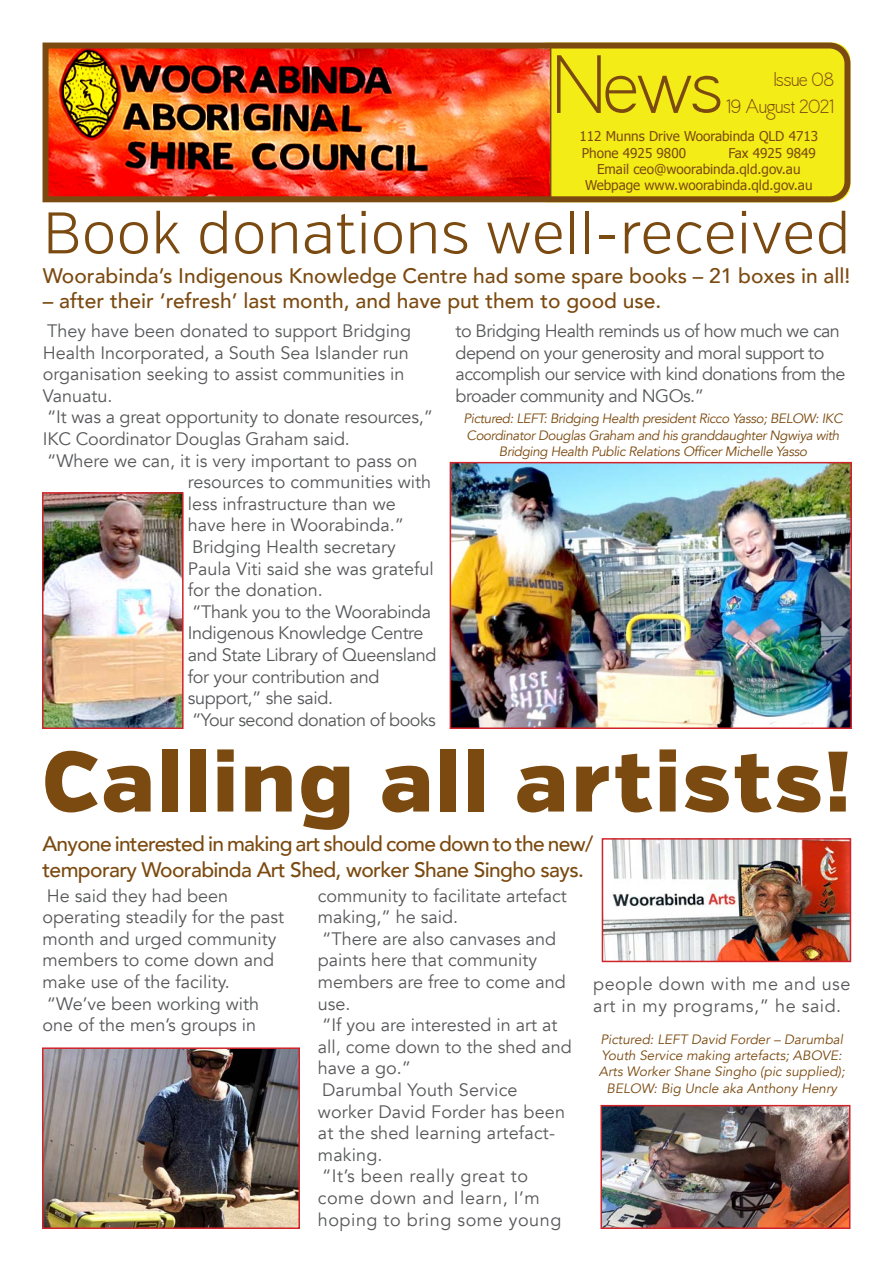
<style>
.page{position:relative;width:893px;height:1263px;background:#fff}
.page>*{position:absolute;margin:0;border:0;box-sizing:border-box;transform-origin:0 0}
.t1{font:93px "Quaver Sans";color:#7b4a10}
.Heads{font:900 85.5px "Verb";letter-spacing:.04em;color:#7b4a10}
.Heads-2{font:300 58.5px "Verb";color:#7b4a10}
.t2{font:22.5px "Quaver Sans";color:#7b4a10}
._1st_Par{font:500 21px "Avenir";color:#7b4a10}
._1st_Par-2{font:500 21px/25.2px "Avenir";letter-spacing:-.035em;color:#7b4a10}
.t3{font:18px/21.6px "Avenir";color:#57585a}
.t4{font:18px/21.6px "Avenir";letter-spacing:-.03em;color:#57585a}
.t5{font:18px/21.6px "Avenir";letter-spacing:-.02em;color:#57585a}
.t6{font:18px/21.6px "Avenir";letter-spacing:.03em;color:#57585a}
.t7{font:italic 13.5px/16.2px "Avenir";letter-spacing:-.03em;color:#7b4a10;text-align:center}
.t8{font:italic 13.5px/16.2px "Avenir";color:#7b4a10;text-align:center}
.t9{font:13.5px "Tahoma";color:#7b4a10}
</style>
<div class="page">
<img style="left:42px;top:42px;width:809px;height:161px">
<hr style="left:550px;top:45px;width:1px;height:155px;background:#7b4a10">
<img style="left:605px;top:841px;width:243px;height:118px">
<div style="left:602px;top:838px;width:249px;height:124px;border:2px solid #d1232a"></div>
<img style="left:603px;top:1108px;width:244px;height:118px">
<div style="left:600px;top:1105px;width:250px;height:124px;border:2px solid #d1232a"></div>
<img style="left:45px;top:1050px;width:252px;height:176px">
<div style="left:42px;top:1047px;width:258px;height:182px;border:2px solid #d1232a"></div>
<img style="left:45px;top:495px;width:136px;height:231px">
<div style="left:42px;top:492px;width:142px;height:237px;border:2px solid #d1232a"></div>
<img style="left:453px;top:465px;width:396px;height:261px">
<div style="left:450px;top:462px;width:402px;height:267px;border:2px solid #d1232a"></div>
<p class="t1" style="left:554px;top:38px;width:170px">News</p>
<p class="t2" style="left:774px;top:68px;width:61px">Issue 08</p>
<p class="t2" style="left:726px;top:95px;width:109px">19 August 2021</p>
<p class="t9" style="left:579px;top:127px;width:240px">112 Munns Drive Woorabinda QLD 4713</p>
<p class="t9" style="left:582px;top:144px;width:106px">Phone 4925 9800</p>
<p class="t9" style="left:728px;top:144px;width:89px">Fax 4925 9849</p>
<p class="t9" style="left:597px;top:160px;width:205px">Email ceo@woorabinda.qld.gov.au</p>
<p class="t9" style="left:585px;top:176px;width:229px">Webpage www.woorabinda.qld.gov.au</p>
<p class="Heads-2" style="left:43px;top:198px;width:809px">Book donations well-received</p>
<p class="_1st_Par" style="left:43px;top:258px;width:809px">Woorabinda’s Indigenous Knowledge Centre had some spare books – 21 boxes in all!</p>
<p class="_1st_Par" style="left:43px;top:283px;width:620px">– after their ‘refresh’ last month, and have put them to good use.</p>
<p class="t3" style="left:43px;top:320px;width:370px">They have been donated to support Bridging Health Incorporated, a South Sea Islander run organisation seeking to assist communities in Vanuatu.</p>
<p class="t3" style="left:43px;top:407px;width:392px">“It was a great opportunity to donate resources,”<br>IKC Coordinator Douglas Graham said.</p>
<p class="t3" style="left:188px;top:450px;width:245px;text-indent:-141px">“Where we can, it is very important to pass on resources to communities with less infrastructure than we have here in Woorabinda.”</p>
<p class="t3" style="left:188px;top:536px;width:248px">Bridging Health secretary<br>Paula Viti said she was grateful for the donation.</p>
<p class="t5" style="left:188px;top:601px;width:250px">“Thank you to the Woorabinda<br>Indigenous Knowledge Centre and State Library of Queensland for your contribution and support,” she said.</p>
<p class="t4" style="left:192px;top:709px;width:245px">“Your second donation of books</p>
<p class="t4" style="left:456px;top:320px;width:391px">to Bridging Health reminds us of how much we can depend on your generosity and moral support to accomplish our service with kind donations from the broader community and NGOs.”</p>
<p class="t7" style="left:464px;top:411px;width:380px">Pictured: LEFT: Bridging Health president Ricco Yasso; BELOW: IKC<br>Coordinator Douglas Graham and his granddaughter Ngwiya with<br>Bridging Health Public Relations Officer Michelle Yasso</p>
<p class="Heads" style="left:43px;top:729px;width:809px">Calling all artists!</p>
<p class="_1st_Par-2" style="left:43px;top:830px;width:552px">Anyone interested in making art should come down to the new/ temporary Woorabinda Art Shed, worker Shane Singho says.</p>
<p class="t3" style="left:43px;top:885px;width:243px">He said they had been operating steadily for the past month and urged community members to come down and make use of the facility.</p>
<p class="t3" style="left:43px;top:993px;width:218px">“We’ve been working with one of the men’s groups in</p>
<p class="t3" style="left:318px;top:885px;width:250px">community to facilitate artefact making,” he said.</p>
<p class="t3" style="left:318px;top:928px;width:250px">“There are also canvases and paints here that community members are free to come and use.</p>
<p class="t3" style="left:318px;top:1014px;width:256px">“If you are interested in art at all, come down to the shed and have a go.”</p>
<p class="t3" style="left:318px;top:1079px;width:249px">Darumbal Youth Service worker David Forder has been at the shed learning artefact&shy;making.</p>
<p class="t6" style="left:318px;top:1166px;width:245px">“It’s been really great to come down and learn, I’m hoping to bring some young</p>
<p class="t6" style="left:593px;top:973px;width:259px">people down with me and use art in my programs,” he said.</p>
<p class="t8" style="left:599px;top:1031px;width:248px">Pictured: LEFT David Forder – Darumbal Youth Service making artefacts; ABOVE:<br>Arts Worker Shane Singho (pic supplied); BELOW: Big Uncle aka Anthony Henry</p>
</div>
